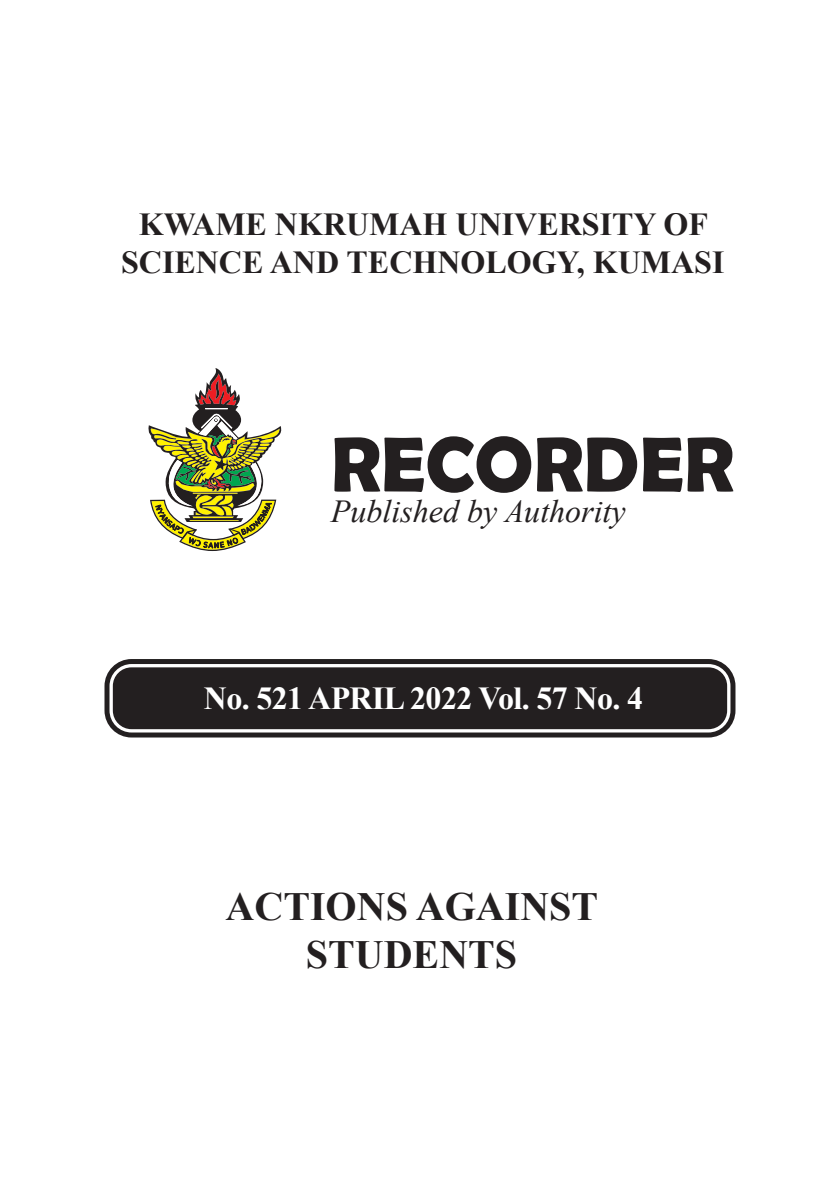
<style>
.page{position:relative;width:840px;height:1191px;background:#fff}
.page>*{position:absolute;margin:0;border:0;box-sizing:border-box;transform-origin:0 0}
.t1{font:700 78.6px "Berlin Sans FB Demi";color:#231f20}
.t2{font:700 40px/48px "Times New Roman";color:#231f20;text-align:center}
.t3{font:700 32px/38.4px "Times New Roman";color:#231f20;text-align:center}
.t4{font:700 32px "Times New Roman";letter-spacing:-.02em;color:#fff}
.t5{font:italic 32px "Times New Roman";color:#231f20}
</style>
<div class="page">
<div style="left:114px;top:668px;width:612px;height:60px;background:#231f20;border-radius:18px"></div>
<div style="left:104px;top:659px;width:631px;height:78px;border:5px solid #231f20;border-radius:25px"></div>
<div style="left:113px;top:667px;width:613px;height:62px;border:2px solid #231f20;border-radius:18px"></div>
<svg style="left:148px;top:368px;width:134px;height:183px"></svg>
<p class="t3" style="left:121px;top:204px;width:604px">KWAME NKRUMAH UNIVERSITY OF<br>SCIENCE AND TECHNOLOGY, KUMASI</p>
<p class="t1" style="left:331px;top:419px;width:404px">RECORDER</p>
<p class="t5" style="left:331px;top:489px;width:296px">Published by Authority</p>
<p class="t4" style="left:204px;top:676px;width:440px">No. 521 APRIL 2022 Vol. 57 No. 4</p>
<p class="t2" style="left:225px;top:881px;width:374px">ACTIONS AGAINST<br>STUDENTS</p>
</div>
